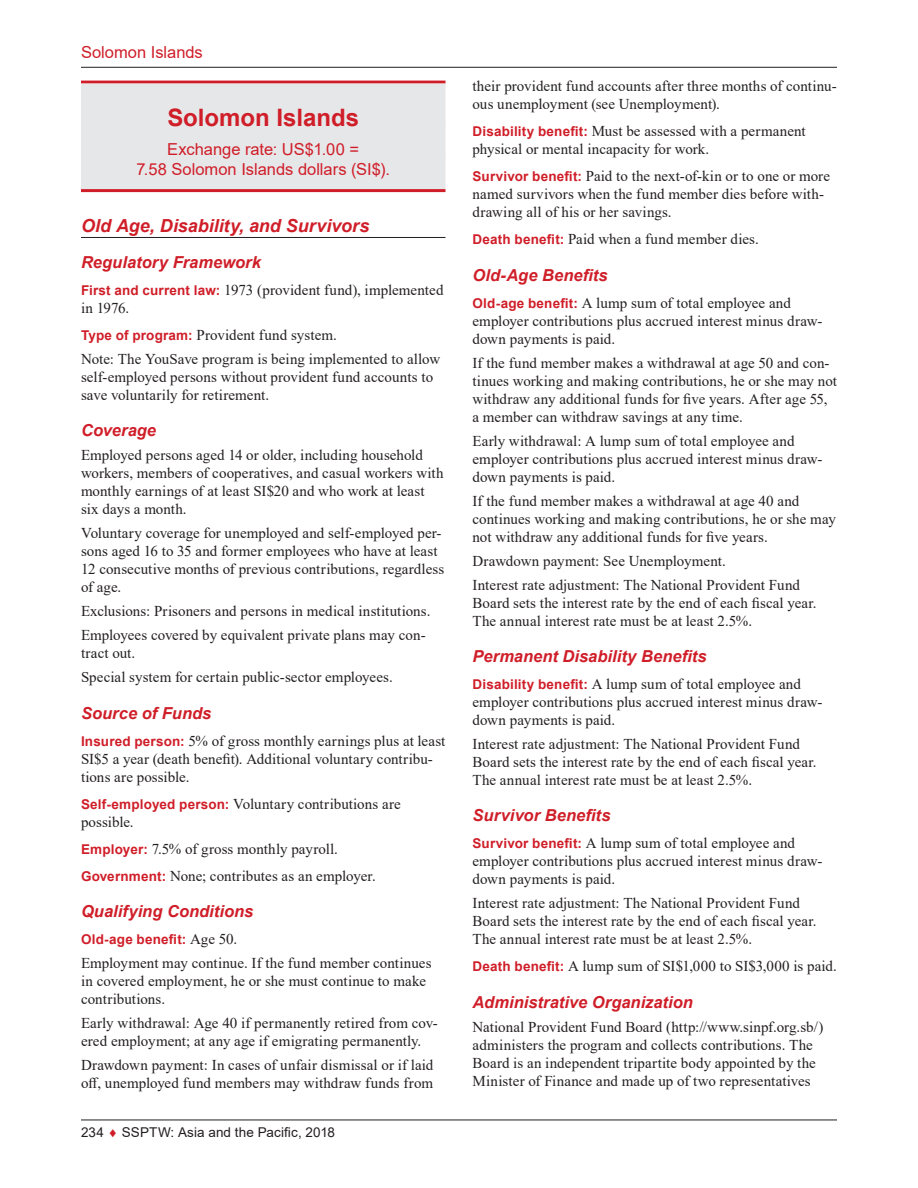
<style>
.page{position:relative;width:918px;height:1188px;background:#fff}
.page>*{position:absolute;margin:0;border:0;box-sizing:border-box;transform-origin:0 0}
.Heading1__Country{font:700 24px "Arial";color:#d01e29}
.Heading2{font:italic 700 18px "Arial";letter-spacing:-.005em;color:#d01e29}
.Heading3{font:italic 700 16.5px "Arial";color:#d01e29}
.Rate2{font:16.5px/19.8px "Arial";color:#d01e29;text-align:center}
.Para{font:15px/18px "Times New Roman";letter-spacing:.005em;color:#231f20}
.Heading4___Para{font:15px/18px "Times New Roman";letter-spacing:.005em;color:#231f20}
.t1{font:13.5px "Arial";letter-spacing:.01em;color:#231f20}
.Heading4___Para-2{font:700 13.5px "Arial";letter-spacing:.015em;color:#d01e29}
.s1{font-family:"Arial";font-weight:700;font-size:13.5px;color:#d01e29}
.s2{font-family:"Times New Roman";font-weight:400;font-size:15px;color:#231f20}
.s3{color:#d01e29}
</style>
<div class="page">
<hr style="left:81px;top:1120px;width:756px;height:1px;background:#231f20">
<hr style="left:81px;top:67px;width:756px;height:1px;background:#231f20">
<hr style="left:81px;top:81px;width:365px;height:3px;background:#d01e29">
<div style="left:81px;top:84px;width:365px;height:42px;background:#e6e7e9"></div>
<div style="left:81px;top:125px;width:365px;height:30px;background:#e6e7e9"></div>
<div style="left:81px;top:154px;width:365px;height:35px;background:#e6e7e9"></div>
<hr style="left:81px;top:189px;width:365px;height:3px;background:#d01e29">
<hr style="left:81px;top:237px;width:365px;height:1px;background:#231f20">
<p class="Rate2" style="left:81px;top:42px;width:123px">Solomon Islands</p>
<p class="Heading1__Country" style="left:167px;top:101px;width:193px">Solomon Islands</p>
<p class="Rate2" style="left:136px;top:139px;width:255px">Exchange rate: US$1.00 =<br>7.58 Solomon Islands dollars (SI$).</p>
<p class="Heading2" style="left:81px;top:213px;width:290px">Old Age, Disability, and Survivors</p>
<p class="Heading3" style="left:81px;top:251px;width:182px">Regulatory Framework</p>
<p class="Heading4___Para" style="left:81px;top:281px;width:364px"><span class="s1">First and current law:</span> 1973 (provident fund), implemented in 1976.</p>
<p class="Heading4___Para" style="left:81px;top:326px;width:258px"><span class="s1">Type of program:</span> Provident fund system.</p>
<p class="Para" style="left:81px;top:350px;width:361px">Note: The YouSave program is being implemented to allow self-employed persons without provident fund accounts to save voluntarily for retirement.</p>
<p class="Heading3" style="left:81px;top:420px;width:77px">Coverage</p>
<p class="Para" style="left:81px;top:446px;width:364px">Employed persons aged 14 or older, including household workers, members of cooperatives, and casual workers with monthly earnings of at least SI$20 and who work at least six days a month.</p>
<p class="Para" style="left:81px;top:524px;width:365px">Voluntary coverage for unemployed and self-employed per&shy;sons aged 16 to 35 and former employees who have at least 12 consecutive months of previous contributions, regardless of age.</p>
<p class="Para" style="left:81px;top:602px;width:351px">Exclusions: Prisoners and persons in medical institutions.</p>
<p class="Para" style="left:81px;top:626px;width:346px">Employees covered by equivalent private plans may con&shy;tract out.</p>
<p class="Para" style="left:81px;top:668px;width:313px">Special system for certain public-sector employees.</p>
<p class="Heading3" style="left:81px;top:702px;width:132px">Source of Funds</p>
<p class="Heading4___Para" style="left:81px;top:731px;width:366px"><span class="s1">Insured person:</span> 5% of gross monthly earnings plus at least<br>SI$5 a year (death benefit). Additional voluntary contribu&shy;tions are possible.</p>
<p class="Heading4___Para" style="left:81px;top:794px;width:321px"><span class="s1">Self-employed person:</span> Voluntary contributions are possible.</p>
<p class="Heading4___Para" style="left:81px;top:839px;width:258px"><span class="s1">Employer:</span> 7.5% of gross monthly payroll.</p>
<p class="Heading4___Para" style="left:81px;top:866px;width:296px"><span class="s1">Government:</span> None; contributes as an employer.</p>
<p class="Heading3" style="left:81px;top:900px;width:174px">Qualifying Conditions</p>
<p class="Heading4___Para-2" style="left:81px;top:930px;width:158px">Old-age benefit: <span class="s2">Age 50.</span></p>
<p class="Para" style="left:81px;top:953px;width:352px">Employment may continue. If the fund member continues in covered employment, he or she must continue to make contributions.</p>
<p class="Para" style="left:81px;top:1013px;width:358px">Early withdrawal: Age 40 if permanently retired from cov&shy;ered employment; at any age if emigrating permanently.</p>
<p class="Para" style="left:81px;top:1055px;width:354px">Drawdown payment: In cases of unfair dismissal or if laid off, unemployed fund members may withdraw funds from</p>
<p class="t1" style="left:81px;top:1123px;width:256px">234 <span class="s3">♦</span> SSPTW: Asia and the Pacific, 2018</p>
<p class="Para" style="left:472px;top:77px;width:366px">their provident fund accounts after three months of continu&shy;ous unemployment (see Unemployment).</p>
<p class="Heading4___Para" style="left:472px;top:122px;width:335px"><span class="s1">Disability benefit:</span> Must be assessed with a permanent physical or mental incapacity for work.</p>
<p class="Heading4___Para" style="left:472px;top:167px;width:359px"><span class="s1">Survivor benefit:</span> Paid to the next-of-kin or to one or more named survivors when the fund member dies before with&shy;drawing all of his or her savings.</p>
<p class="Heading4___Para" style="left:472px;top:230px;width:288px"><span class="s1">Death benefit:</span> Paid when a fund member dies.</p>
<p class="Heading3" style="left:472px;top:264px;width:137px">Old-Age Benefits</p>
<p class="Heading4___Para" style="left:472px;top:293px;width:351px"><span class="s1">Old-age benefit:</span> A lump sum of total employee and employer contributions plus accrued interest minus draw&shy;down payments is paid.</p>
<p class="Para" style="left:472px;top:353px;width:366px">If the fund member makes a withdrawal at age 50 and con&shy;tinues working and making contributions, he or she may not withdraw any additional funds for five years. After age 55, a member can withdraw savings at any time.</p>
<p class="Para" style="left:472px;top:431px;width:351px">Early withdrawal: A lump sum of total employee and employer contributions plus accrued interest minus draw&shy;down payments is paid.</p>
<p class="Para" style="left:472px;top:491px;width:365px">If the fund member makes a withdrawal at age 40 and continues working and making contributions, he or she may not withdraw any additional funds for five years.</p>
<p class="Para" style="left:472px;top:551px;width:255px">Drawdown payment: See Unemployment.</p>
<p class="Para" style="left:472px;top:575px;width:346px">Interest rate adjustment: The National Provident Fund<br>Board sets the interest rate by the end of each fiscal year.<br>The annual interest rate must be at least 2.5%.</p>
<p class="Heading3" style="left:472px;top:645px;width:236px">Permanent Disability Benefits</p>
<p class="Heading4___Para" style="left:472px;top:675px;width:351px"><span class="s1">Disability benefit:</span> A lump sum of total employee and employer contributions plus accrued interest minus draw&shy;down payments is paid.</p>
<p class="Para" style="left:472px;top:735px;width:346px">Interest rate adjustment: The National Provident Fund<br>Board sets the interest rate by the end of each fiscal year.<br>The annual interest rate must be at least 2.5%.</p>
<p class="Heading3" style="left:472px;top:805px;width:140px">Survivor Benefits</p>
<p class="Heading4___Para" style="left:472px;top:834px;width:351px"><span class="s1">Survivor benefit:</span> A lump sum of total employee and employer contributions plus accrued interest minus draw&shy;down payments is paid.</p>
<p class="Para" style="left:472px;top:894px;width:346px">Interest rate adjustment: The National Provident Fund<br>Board sets the interest rate by the end of each fiscal year.<br>The annual interest rate must be at least 2.5%.</p>
<p class="Heading4___Para" style="left:472px;top:957px;width:366px"><span class="s1">Death benefit:</span> A lump sum of SI$1,000 to SI$3,000 is paid.</p>
<p class="Heading3" style="left:472px;top:991px;width:222px">Administrative Organization</p>
<p class="Para" style="left:472px;top:1017px;width:352px">National Provident Fund Board (http://www.sinpf.org.sb/) administers the program and collects contributions. The Board is an independent tripartite body appointed by the Minister of Finance and made up of two representatives</p>
</div>
